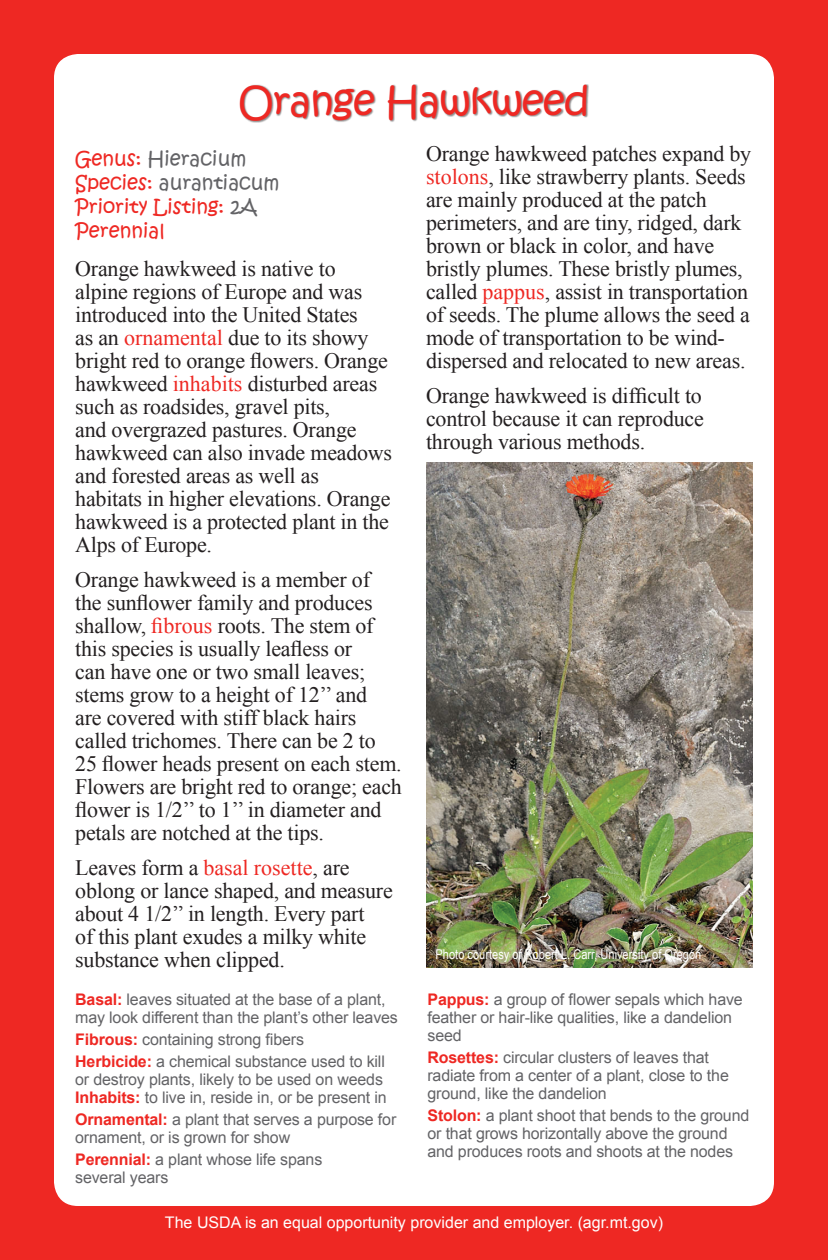
<style>
.page{position:relative;width:828px;height:1260px;background:#ee2823}
.page>*{position:absolute;margin:0;border:0;box-sizing:border-box;transform-origin:0 0}
.t1{font:39.4px "Kristen ITC";letter-spacing:-.02em;color:#ee2823}
.t2{font:22px/23px "Times New Roman";letter-spacing:-.01em;color:#231f20}
.t3{font:19.6px/24px "Kristen ITC";color:#ee2823}
.t4{font:16px/18px "Arial";letter-spacing:-.01em;color:#636366}
.t5{font:16px "Arial";color:#fff}
.t6{font:13.6px "Arial Narrow";color:#fff}
.s1{color:#636366}
.s2{color:#ee2823}
.s3{font-weight:700;color:#ee2823}
</style>
<div class="page">
<div style="left:54px;top:54px;width:720px;height:1152px;background:#fff;border-radius:24px"></div>
<div style="left:241px;top:84px;width:348px;height:39px;background:#231f20;opacity:.5"></div>
<img style="left:426px;top:462px;width:327px;height:506px">
<h1 class="t1" style="left:238px;top:75px;width:353px">Orange Hawkweed</h1>
<p class="t3" style="left:75px;top:148px;width:206px">Genus: <span class="s1">Hieracium<br></span>Species: <span class="s1">aurantiacum<br></span>Priority Listing: <span class="s1">2A<br></span>Perennial</p>
<p class="t2" style="left:75px;top:257px;width:318px">Orange hawkweed is native to alpine regions of Europe and was introduced into the United States<br>as an <span class="s2">ornamental</span> due to its showy bright red to orange flowers. Orange hawkweed <span class="s2">inhabits</span> disturbed areas such as roadsides, gravel pits,<br>and overgrazed pastures. Orange hawkweed can also invade meadows and forested areas as well as<br>habitats in higher elevations. Orange hawkweed is a protected plant in the<br>Alps of Europe.</p>
<p class="t2" style="left:75px;top:568px;width:328px">Orange hawkweed is a member of the sunflower family and produces shallow, <span class="s2">fibrous</span> roots. The stem of this species is usually leafless or<br>can have one or two small leaves; stems grow to a height of 12’’ and<br>are covered with stiff black hairs called trichomes. There can be 2 to 25 flower heads present on each stem.<br>Flowers are bright red to orange; each flower is 1/2’’ to 1’’ in diameter and petals are notched at the tips.</p>
<p class="t2" style="left:75px;top:856px;width:319px">Leaves form a <span class="s2">basal rosette</span>, are oblong or lance shaped, and measure about 4 1/2’’ in length. Every part<br>of this plant exudes a milky white substance when clipped.</p>
<p class="t4" style="left:75px;top:991px;width:324px"><span class="s3">Basal:</span> leaves situated at the base of a plant, may look different than the plant’s other leaves</p>
<p class="t4" style="left:75px;top:1029px;width:311px;line-height:22px"><span class="s3">Fibrous:</span> containing strong fibers<br><span class="s3">Herbicide:</span> a chemical substance used to kill</p>
<p class="t4" style="left:75px;top:1071px;width:313px">or destroy plants, likely to be used on weeds<br><span class="s3">Inhabits:</span> to live in, reside in, or be present in</p>
<p class="t4" style="left:75px;top:1111px;width:323px"><span class="s3">Ornamental:</span> a plant that serves a purpose for ornament, or is grown for show</p>
<p class="t4" style="left:75px;top:1151px;width:249px"><span class="s3">Perennial:</span> a plant whose life spans several years</p>
<p class="t2" style="left:426px;top:142px;width:327px">Orange hawkweed patches expand by <span class="s2">stolons</span>, like strawberry plants. Seeds are mainly produced at the patch perimeters, and are tiny, ridged, dark brown or black in color, and have bristly plumes. These bristly plumes, called <span class="s2">pappus</span>, assist in transportation of seeds. The plume allows the seed a mode of transportation to be wind&shy;dispersed and relocated to new areas.</p>
<p class="t2" style="left:426px;top:384px;width:279px;text-align:justify">Orange hawkweed is difficult to control because it can reproduce through various methods.</p>
<p class="t6" style="left:436px;top:944px;width:267px">Photo courtesy of Robert L. Carr, University of Oregon</p>
<p class="t4" style="left:427px;top:991px;width:317px"><span class="s3">Pappus:</span> a group of flower sepals which have feather or hair-like qualities, like a dandelion seed</p>
<p class="t4" style="left:427px;top:1049px;width:303px"><span class="s3">Rosettes:</span> circular clusters of leaves that radiate from a center of a plant, close to the ground, like the dandelion</p>
<p class="t4" style="left:427px;top:1107px;width:323px"><span class="s3">Stolon:</span> a plant shoot that bends to the ground or that grows horizontally above the ground and produces roots and shoots at the nodes</p>
<p class="t5" style="left:165px;top:1212px;width:500px">The USDA is an equal opportunity provider and employer. (agr.mt.gov)</p>
</div>
